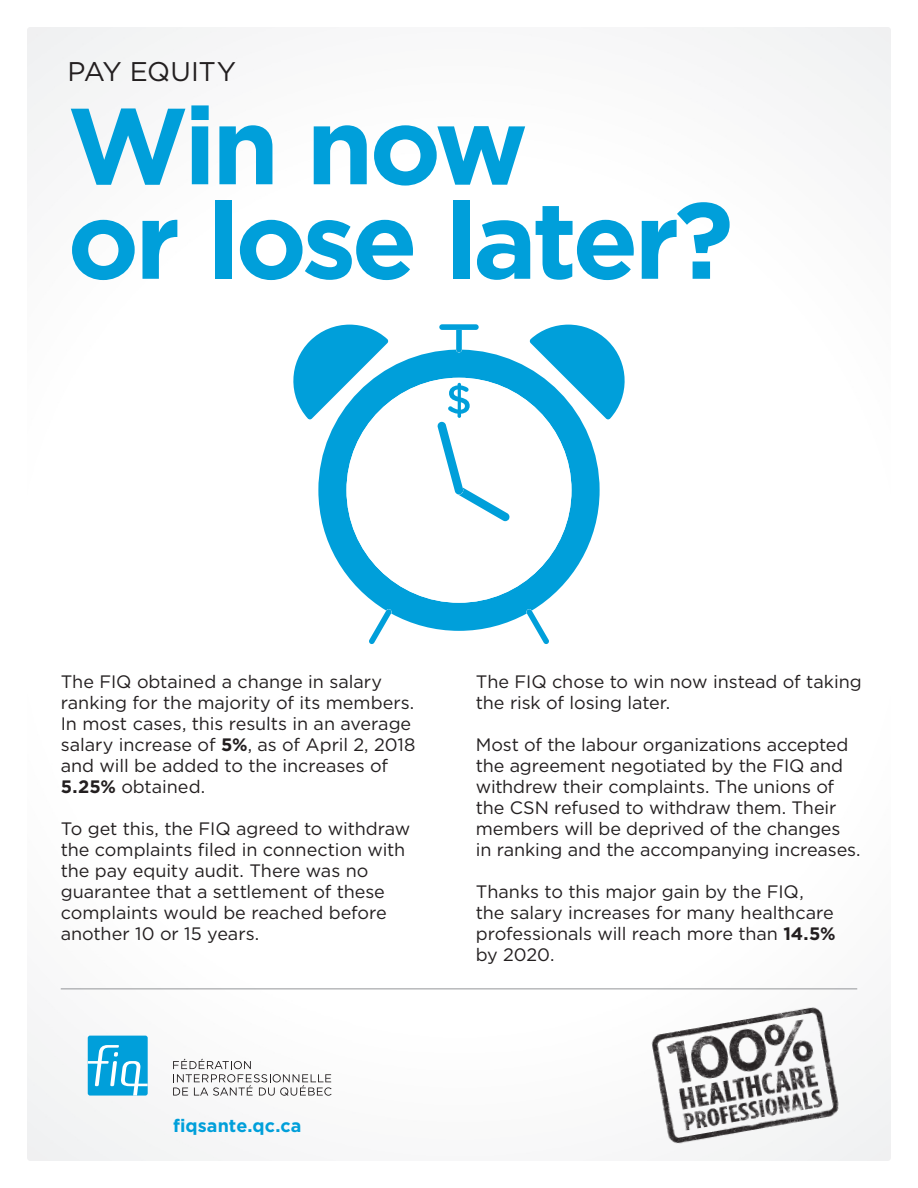
<style>
.page{position:relative;width:918px;height:1188px;background:#fff}
.page>*{position:absolute;margin:0;border:0;box-sizing:border-box;transform-origin:0 0}
.t1{font:700 108px/94.5px "Gotham";letter-spacing:-.04em;color:#009fda}
.t2{font:27px "Gotham";letter-spacing:-.005em;color:#231f20}
.t3{font:18px/21px "Gotham";letter-spacing:-.005em;color:#231f20}
.t4{font:700 18px "Gotham";letter-spacing:.005em;color:#009fda}
.s1{font-weight:700}
</style>
<div class="page">
<img style="left:27px;top:419px;width:323px;height:742px">
<hr style="left:61px;top:988px;width:796px;height:1px;background:#939598">
<img style="left:651px;top:993px;width:206px;height:168px">
<img style="left:318px;top:350px;width:282px;height:281px">
<img style="left:346px;top:378px;width:226px;height:225px">
<img style="left:293px;top:325px;width:96px;height:94px">
<img style="left:529px;top:325px;width:96px;height:94px">
<img style="left:456px;top:330px;width:6px;height:22px">
<img style="left:439px;top:324px;width:40px;height:6px">
<img style="left:369px;top:609px;width:23px;height:35px">
<img style="left:526px;top:609px;width:23px;height:35px">
<img style="left:455px;top:487px;width:55px;height:34px">
<img style="left:437px;top:422px;width:27px;height:72px">
<img style="left:448px;top:383px;width:22px;height:35px">
<svg style="left:173px;top:1059px;width:159px;height:37px"></svg>
<div style="left:88px;top:1036px;width:60px;height:60px;background:#009fda;border-radius:2px"></div>
<svg style="left:88px;top:1045px;width:60px;height:51px"></svg>
<h2 class="t2" style="left:68px;top:57px;width:170px">PAY EQUITY</h2>
<h1 class="t1" style="left:68px;top:96px;width:668px">Win now<br>or lose later?</h1>
<p class="t3" style="left:61px;top:671px;width:356px">The FIQ obtained a change in salary ranking for the majority of its members.<br>In most cases, this results in an average salary increase of <span class="s1">5%</span>, as of April 2, 2018 and will be added to the increases of <span class="s1">5.25%</span> obtained.</p>
<p class="t3" style="left:61px;top:818px;width:351px">To get this, the FIQ agreed to withdraw the complaints filed in connection with the pay equity audit. There was no guarantee that a settlement of these complaints would be reached before another 10 or 15 years.</p>
<p class="t4" style="left:173px;top:1116px;width:130px">fiqsante.qc.ca</p>
<p class="t3" style="left:476px;top:671px;width:387px">The FIQ chose to win now instead of taking the risk of losing later.</p>
<p class="t3" style="left:476px;top:734px;width:386px">Most of the labour organizations accepted the agreement negotiated by the FIQ and withdrew their complaints. The unions of the CSN refused to withdraw them. Their members will be deprived of the changes<br>in ranking and the accompanying increases.</p>
<p class="t3" style="left:476px;top:881px;width:361px">Thanks to this major gain by the FIQ, the salary increases for many healthcare professionals will reach more than <span class="s1">14.5% </span>by 2020.</p>
</div>
